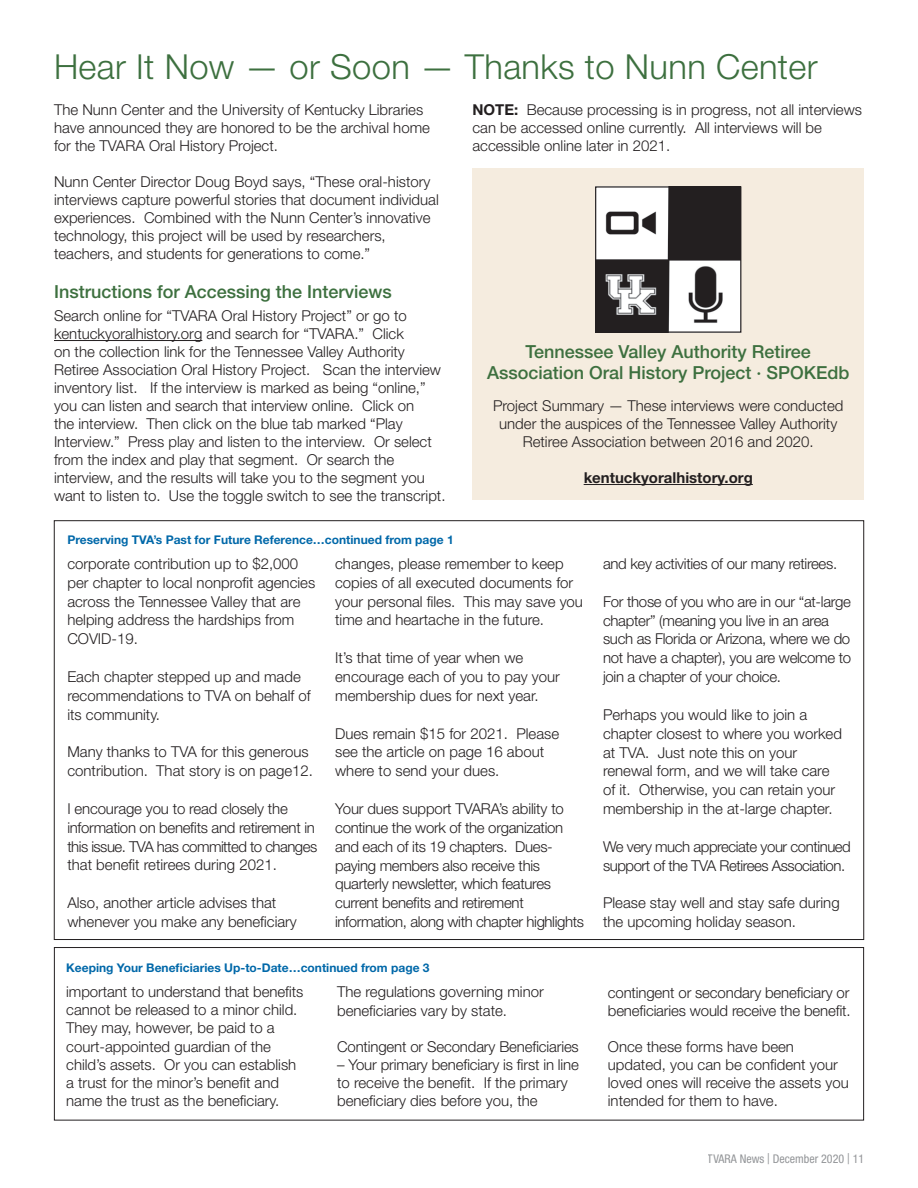
<style>
.page{position:relative;width:918px;height:1188px;background:#fff}
.page>*{position:absolute;margin:0;border:0;box-sizing:border-box;transform-origin:0 0}
.t1{font:300 34.5px "Helvetica Neue LT Std";letter-spacing:.01em;color:#3d703f}
.t2{font:500 18px/21px "Helvetica Neue LT Std";color:#3d703f;text-align:center}
.t3{font:300 15px/18px "Helvetica Neue LT Std";color:#231f20}
.t4{font:300 15px/18.9px "Helvetica Neue LT Std";letter-spacing:-.02em;color:#231f20}
.t5{font:300 15px/18.9px "Helvetica Neue LT Std";letter-spacing:-.03em;color:#231f20}
.t6{font:700 15px "Helvetica Neue LT Std";color:#231f20}
.t7{font:700 12px "Helvetica Neue LT Std";color:#0068a9}
.t8{font:condensed 12px "Helvetica Neue LT Std";color:#939598}
.s1{font-weight:700}
.s2{font-size:15px}
</style>
<div class="page">
<div style="left:472px;top:168px;width:392px;height:332px;background:#f5ecdf"></div>
<hr style="left:54px;top:340px;width:148px;height:1px;background:#231f20">
<hr style="left:584px;top:484px;width:169px;height:1px;background:#231f20">
<img style="left:597px;top:188px;width:142px;height:143px">
<div style="left:595px;top:186px;width:146px;height:147px;border:1px solid #231f20"></div>
<div style="left:54px;top:947px;width:810px;height:173px;border:1px solid #231f20"></div>
<h1 class="t1" style="left:54px;top:45px;width:765px">Hear It Now — or Soon — Thanks to Nunn Center</h1>
<p class="t3" style="left:54px;top:100px;width:378px">The Nunn Center and the University of Kentucky Libraries have announced they are honored to be the archival home for the TVARA Oral History Project.</p>
<p class="t3" style="left:54px;top:172px;width:386px">Nunn Center Director Doug Boyd says, “These oral-history interviews capture powerful stories that document individual experiences. Combined with the Nunn Center’s innovative technology, this project will be used by researchers, teachers, and students for generations to come.”</p>
<p class="t2" style="left:54px;top:281px;width:339px">Instructions for Accessing the Interviews</p>
<p class="t3" style="left:54px;top:306px;width:393px">Search online for “TVARA Oral History Project” or go to kentuckyoralhistory.org and search for “TVARA.” Click<br>on the collection link for the Tennessee Valley Authority Retiree Association Oral History Project. Scan the interview inventory list. If the interview is marked as being “online,” you can listen and search that interview online. Click on<br>the interview. Then click on the blue tab marked “Play Interview.” Press play and listen to the interview. Or select from the index and play that segment. Or search the interview, and the results will take you to the segment you want to listen to. Use the toggle switch to see the transcript.</p>
<p class="t3" style="left:472px;top:100px;width:391px"><span class="s1">NOTE:</span> Because processing is in progress, not all interviews can be accessed online currently. All interviews will be accessible online later in 2021.</p>
<p class="t2" style="left:487px;top:341px;width:364px">Tennessee Valley Authority Retiree<br>Association Oral History Project · SPOKEdb</p>
<p class="t3" style="left:493px;top:396px;width:352px;text-align:center">Project Summary — These interviews were conducted under the auspices of the Tennessee Valley Authority<br>Retiree Association between 2016 and 2020.</p>
<p class="t6" style="left:584px;top:468px;width:171px">kentuckyoralhistory.org</p>
<p class="t7" style="left:67px;top:532px;width:388px">Preserving TVA’s Past for Future Reference…continued from page 1</p>
<p class="t3" style="left:67px;top:554px;width:249px;line-height:18.9px">corporate contribution up to $2,000 per chapter to local nonprofit agencies across the Tennessee Valley that are helping address the hardships from<br>COVID-19.</p>
<p class="t3" style="left:67px;top:667px;width:245px;line-height:18.9px">Each chapter stepped up and made recommendations to TVA on behalf of its community.</p>
<p class="t3" style="left:67px;top:742px;width:247px;line-height:18.9px">Many thanks to TVA for this generous contribution. That story is on page12.</p>
<p class="t4" style="left:67px;top:799px;width:251px">I encourage you to read closely the information on benefits and retirement in this issue. TVA has committed to changes that benefit retirees during 2021.</p>
<p class="t3" style="left:67px;top:893px;width:231px;line-height:18.9px">Also, another article advises that whenever you make any beneficiary</p>
<p class="t3" style="left:335px;top:554px;width:249px;line-height:18.9px">changes, please remember to keep copies of all executed documents for your personal files. This may save you time and heartache in the future.</p>
<p class="t3" style="left:335px;top:648px;width:226px;line-height:18.9px">It’s that time of year when we encourage each of you to pay your membership dues for next year.</p>
<p class="t3" style="left:335px;top:724px;width:225px;line-height:18.9px">Dues remain $15 for 2021. Please see the article on page 16 about where to send your dues.</p>
<p class="t4" style="left:335px;top:799px;width:250px">Your dues support TVARA’s ability to continue the work of the organization and each of its 19 chapters. Dues&shy;paying members also receive this quarterly newsletter, which features current benefits and retirement information, along with chapter highlights</p>
<p class="t7" style="left:66px;top:960px;width:365px">Keeping Your Beneficiaries Up-to-Date…continued from page 3</p>
<p class="t3" style="left:66px;top:983px;width:239px">important to understand that benefits cannot be released to a minor child.<br>They may, however, be paid to a court-appointed guardian of the child’s assets. Or you can establish a trust for the minor’s benefit and name the trust as the beneficiary.</p>
<p class="t3" style="left:337px;top:983px;width:208px">The regulations governing minor beneficiaries vary by state.</p>
<p class="t3" style="left:337px;top:1037px;width:243px">Contingent or Secondary Beneficiaries</p>
<p class="t3" style="left:337px;top:1055px;width:243px">– Your primary beneficiary is first in line to receive the benefit. If the primary beneficiary dies before you, the</p>
<p class="t4" style="left:603px;top:554px;width:236px">and key activities of our many retirees.</p>
<p class="t4" style="left:603px;top:592px;width:250px">For those of you who are in our “at-large chapter” (meaning you live in an area such as Florida or Arizona, where we do not have a chapter), you are welcome to join a chapter of your choice.</p>
<p class="t3" style="left:603px;top:705px;width:240px;line-height:18.9px">Perhaps you would like to join a chapter closest to where you worked at TVA. Just note this on your renewal form, and we will take care of it. Otherwise, you can retain your membership in the at-large chapter.</p>
<p class="t5" style="left:603px;top:837px;width:249px">We very much appreciate your continued support of the TVA Retirees Association.</p>
<p class="t3" style="left:603px;top:893px;width:238px;line-height:18.9px">Please stay well and stay safe during the upcoming holiday season.</p>
<p class="t3" style="left:608px;top:983px;width:244px">contingent or secondary beneficiary or beneficiaries would receive the benefit.</p>
<p class="t3" style="left:608px;top:1037px;width:242px">Once these forms have been updated, you can be confident your loved ones will receive the assets you intended for them to have.</p>
<p class="t8" style="left:708px;top:1151px;width:158px">TVARA News <span class="s2">|</span> December 2020 <span class="s2">|</span> 11</p>
</div>
